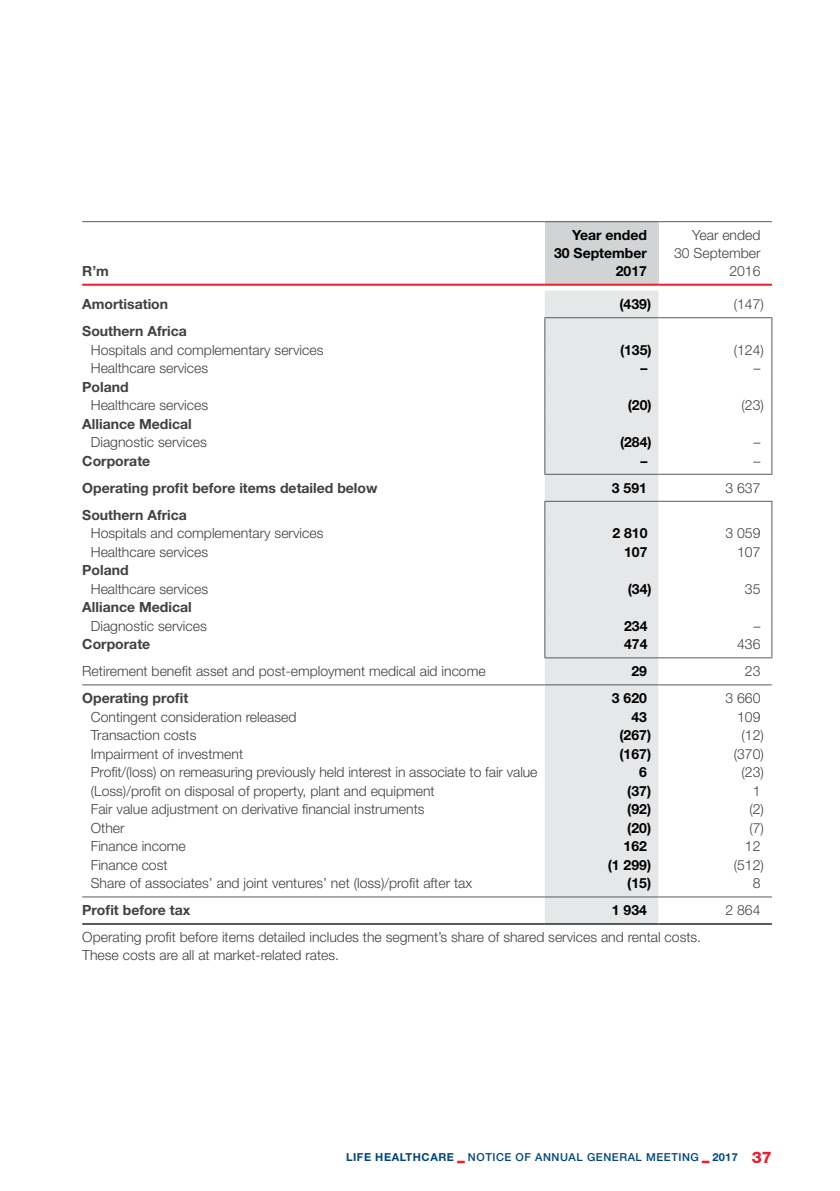
<style>
.page{position:relative;width:840px;height:1191px;background:#fff}
.page>*{position:absolute;margin:0;border:0;box-sizing:border-box;transform-origin:0 0}
.t1{font:300 14px/18px "Helvetica Neue LT Std";color:#414042;text-align:right}
.t2{font:700 14px "Helvetica Neue LT Std";color:#414042}
.t3{font:700 14px/18px "Helvetica Neue LT Std";color:#000;text-align:right}
.t4{font:500 11px "Helvetica Neue LT Std";letter-spacing:.05em;color:#004678}
.s1{font-weight:700}
.s2{color:#ed1c2e}
.s3{font-weight:800;font-size:16px;color:#ed1c2e}
</style>
<div class="page">
<svg style="left:457px;top:1160px;width:7px;height:3px"></svg>
<svg style="left:701px;top:1160px;width:8px;height:3px"></svg>
<div style="left:544px;top:222px;width:114px;height:63px;background:#d1d3d4"></div>
<div style="left:544px;top:291px;width:114px;height:632px;background:#e6e7e8"></div>
<hr style="left:544px;top:317px;width:114px;height:1px;background:#58595b">
<hr style="left:658px;top:317px;width:114px;height:1px;background:#58595b">
<svg style="left:544px;top:318px;width:1px;height:156px"></svg>
<svg style="left:771px;top:318px;width:1px;height:156px"></svg>
<hr style="left:544px;top:474px;width:114px;height:1px;background:#58595b">
<hr style="left:658px;top:474px;width:114px;height:1px;background:#58595b">
<hr style="left:544px;top:501px;width:114px;height:1px;background:#58595b">
<hr style="left:658px;top:501px;width:114px;height:1px;background:#58595b">
<svg style="left:544px;top:502px;width:1px;height:155px"></svg>
<svg style="left:771px;top:502px;width:1px;height:155px"></svg>
<hr style="left:544px;top:657px;width:114px;height:1px;background:#58595b">
<hr style="left:658px;top:657px;width:114px;height:1px;background:#58595b">
<hr style="left:82px;top:896px;width:462px;height:1px;background:#58595b">
<hr style="left:544px;top:896px;width:114px;height:1px;background:#58595b">
<hr style="left:658px;top:896px;width:113px;height:1px;background:#58595b">
<hr style="left:82px;top:923px;width:462px;height:2px;background:#58595b">
<hr style="left:544px;top:923px;width:114px;height:2px;background:#58595b">
<hr style="left:658px;top:923px;width:113px;height:2px;background:#58595b">
<hr style="left:82px;top:684px;width:462px;height:1px;background:#58595b">
<hr style="left:544px;top:684px;width:114px;height:1px;background:#58595b">
<hr style="left:658px;top:684px;width:113px;height:1px;background:#58595b">
<hr style="left:82px;top:284px;width:462px;height:2px;background:#ed1c2e">
<hr style="left:544px;top:284px;width:114px;height:2px;background:#ed1c2e">
<hr style="left:658px;top:284px;width:113px;height:2px;background:#ed1c2e">
<hr style="left:82px;top:221px;width:462px;height:1px;background:#58595b">
<hr style="left:544px;top:221px;width:114px;height:1px;background:#58595b">
<hr style="left:658px;top:221px;width:113px;height:1px;background:#58595b">
<p class="t2" style="left:82px;top:262px;width:28px">R’m</p>
<p class="t3" style="left:553px;top:226px;width:94px">Year ended<br>30 September<br>2017</p>
<p class="t1" style="left:673px;top:226px;width:88px">Year ended<br>30 September<br>2016</p>
<p class="t2" style="left:82px;top:295px;width:87px">Amortisation</p>
<p class="t3" style="left:619px;top:295px;width:33px">(439)</p>
<p class="t1" style="left:733px;top:295px;width:32px">(147)</p>
<p class="t2" style="left:82px;top:322px;width:106px">Southern Africa</p>
<p class="t1" style="left:91px;top:340px;width:234px">Hospitals and complementary services</p>
<p class="t3" style="left:619px;top:340px;width:33px">(135)</p>
<p class="t1" style="left:733px;top:340px;width:32px">(124)</p>
<p class="t1" style="left:91px;top:359px;width:119px">Healthcare services</p>
<p class="t3" style="left:640px;top:359px;width:8px">–</p>
<p class="t1" style="left:753px;top:359px;width:8px">–</p>
<p class="t2" style="left:82px;top:378px;width:48px">Poland</p>
<p class="t1" style="left:91px;top:396px;width:119px">Healthcare services</p>
<p class="t3" style="left:627px;top:396px;width:25px">(20)</p>
<p class="t1" style="left:741px;top:396px;width:24px">(23)</p>
<p class="t2" style="left:82px;top:415px;width:111px">Alliance Medical</p>
<p class="t1" style="left:91px;top:433px;width:117px">Diagnostic services</p>
<p class="t3" style="left:619px;top:433px;width:33px">(284)</p>
<p class="t1" style="left:753px;top:433px;width:8px">–</p>
<p class="t2" style="left:82px;top:452px;width:69px">Corporate</p>
<p class="t3" style="left:640px;top:451px;width:8px">–</p>
<p class="t1" style="left:753px;top:451px;width:8px">–</p>
<p class="t2" style="left:82px;top:479px;width:296px">Operating profit before items detailed below</p>
<p class="t3" style="left:611px;top:478px;width:37px">3 591</p>
<p class="t1" style="left:725px;top:478px;width:37px">3 637</p>
<p class="t2" style="left:82px;top:506px;width:106px">Southern Africa</p>
<p class="t1" style="left:91px;top:524px;width:234px">Hospitals and complementary services</p>
<p class="t3" style="left:612px;top:524px;width:37px">2 810</p>
<p class="t1" style="left:725px;top:524px;width:37px">3 059</p>
<p class="t1" style="left:91px;top:542px;width:119px">Healthcare services</p>
<p class="t3" style="left:623px;top:542px;width:25px">107</p>
<p class="t1" style="left:736px;top:542px;width:25px">107</p>
<p class="t2" style="left:82px;top:561px;width:48px">Poland</p>
<p class="t1" style="left:91px;top:579px;width:119px">Healthcare services</p>
<p class="t3" style="left:627px;top:579px;width:25px">(34)</p>
<p class="t1" style="left:744px;top:579px;width:17px">35</p>
<p class="t2" style="left:82px;top:598px;width:111px">Alliance Medical</p>
<p class="t1" style="left:91px;top:616px;width:117px">Diagnostic services</p>
<p class="t3" style="left:623px;top:616px;width:25px">234</p>
<p class="t1" style="left:753px;top:616px;width:8px">–</p>
<p class="t2" style="left:82px;top:635px;width:69px">Corporate</p>
<p class="t3" style="left:623px;top:635px;width:25px">474</p>
<p class="t1" style="left:736px;top:635px;width:25px">436</p>
<p class="t1" style="left:82px;top:662px;width:404px">Retirement benefit asset and post-employment medical aid income</p>
<p class="t3" style="left:631px;top:662px;width:17px">29</p>
<p class="t1" style="left:744px;top:662px;width:17px">23</p>
<p class="t2" style="left:82px;top:689px;width:108px">Operating profit</p>
<p class="t3" style="left:611px;top:689px;width:37px">3 620</p>
<p class="t1" style="left:725px;top:689px;width:37px">3 660</p>
<p class="t1" style="left:91px;top:707px;width:207px">Contingent consideration released</p>
<p class="t3" style="left:631px;top:707px;width:17px">43</p>
<p class="t1" style="left:736px;top:707px;width:25px">109</p>
<p class="t1" style="left:91px;top:726px;width:107px">Transaction costs</p>
<p class="t3" style="left:619px;top:726px;width:33px">(267)</p>
<p class="t1" style="left:741px;top:726px;width:24px">(12)</p>
<p class="t1" style="left:91px;top:744px;width:154px">Impairment of investment</p>
<p class="t3" style="left:619px;top:744px;width:33px">(167)</p>
<p class="t1" style="left:733px;top:744px;width:32px">(370)</p>
<p class="t1" style="left:91px;top:763px;width:448px">Profit/(loss) on remeasuring previously held interest in associate to fair value</p>
<p class="t3" style="left:639px;top:763px;width:9px">6</p>
<p class="t1" style="left:741px;top:763px;width:24px">(23)</p>
<p class="t1" style="left:91px;top:781px;width:345px">(Loss)/profit on disposal of property, plant and equipment</p>
<p class="t3" style="left:627px;top:781px;width:25px">(37)</p>
<p class="t1" style="left:752px;top:781px;width:9px">1</p>
<p class="t1" style="left:91px;top:800px;width:335px">Fair value adjustment on derivative financial instruments</p>
<p class="t3" style="left:627px;top:800px;width:25px">(92)</p>
<p class="t1" style="left:749px;top:800px;width:16px">(2)</p>
<p class="t1" style="left:91px;top:818px;width:35px">Other</p>
<p class="t3" style="left:627px;top:818px;width:25px">(20)</p>
<p class="t1" style="left:749px;top:818px;width:16px">(7)</p>
<p class="t1" style="left:91px;top:837px;width:96px">Finance income</p>
<p class="t3" style="left:623px;top:837px;width:25px">162</p>
<p class="t1" style="left:744px;top:837px;width:17px">12</p>
<p class="t1" style="left:91px;top:855px;width:78px">Finance cost</p>
<p class="t3" style="left:607px;top:855px;width:45px">(1 299)</p>
<p class="t1" style="left:733px;top:855px;width:32px">(512)</p>
<p class="t1" style="left:91px;top:874px;width:382px">Share of associates’ and joint ventures’ net (loss)/profit after tax</p>
<p class="t3" style="left:627px;top:874px;width:25px">(15)</p>
<p class="t1" style="left:752px;top:874px;width:9px">8</p>
<p class="t2" style="left:82px;top:901px;width:109px">Profit before tax</p>
<p class="t3" style="left:611px;top:901px;width:37px">1 934</p>
<p class="t1" style="left:725px;top:901px;width:37px">2 864</p>
<p class="t1" style="left:82px;top:928px;width:620px;text-align:left">Operating profit before items detailed includes the segment’s share of shared services and rental costs.<br>These costs are all at market-related rates.</p>
<p class="t4" style="left:346px;top:1150px;width:427px"><span class="s1">LIFE HEALTHCARE</span> <span class="s2">_</span> NOTICE OF ANNUAL GENERAL MEETING <span class="s2">_</span> <span class="s1">2017</span> <span class="s3">37</span></p>
</div>
